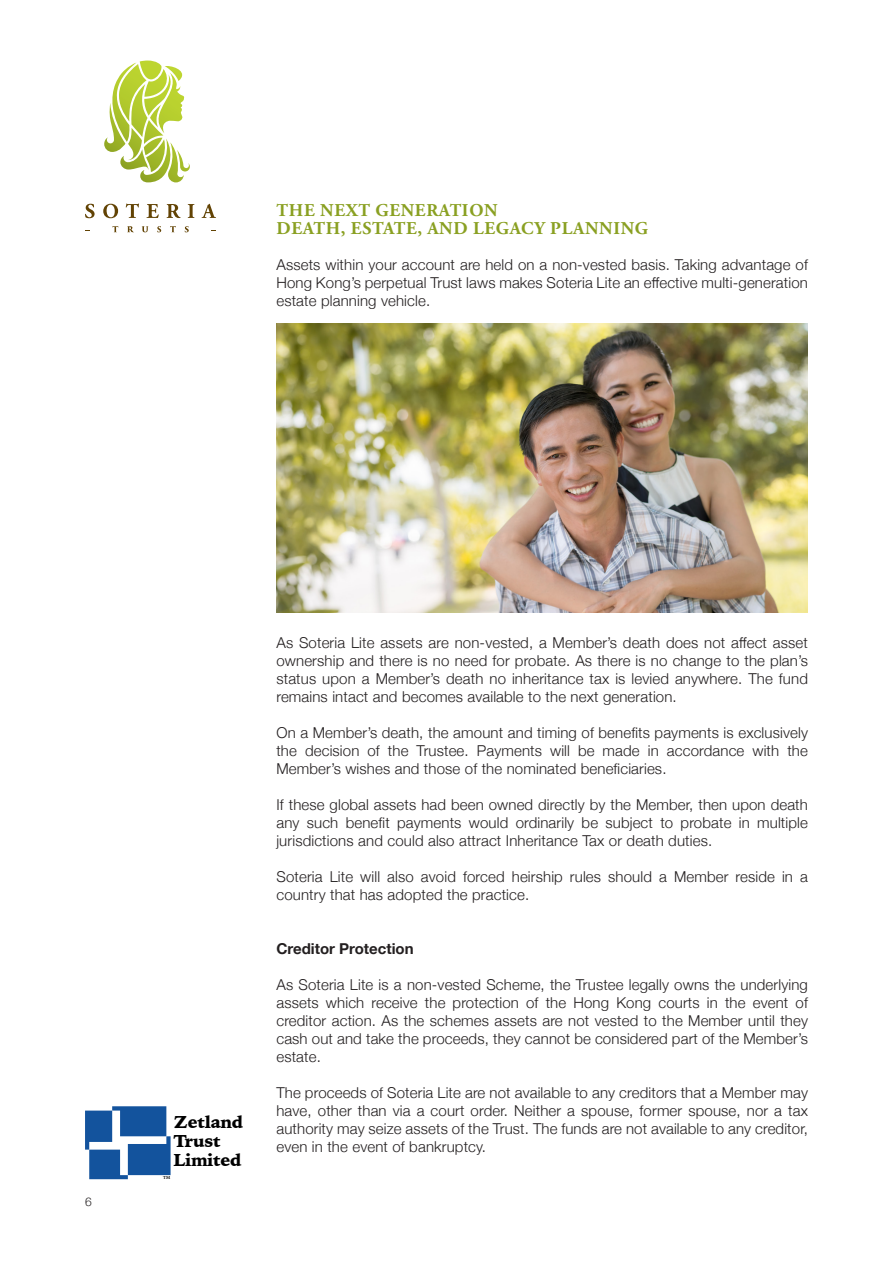
<style>
.page{position:relative;width:893px;height:1263px;background:#fff}
.page>*{position:absolute;margin:0;border:0;box-sizing:border-box;transform-origin:0 0}
.t1{font:700 18px/18px "Adobe Garamond Pro";letter-spacing:.04em;color:#8aa022}
.t2{font:900 17.1px/18.9px "Iowan Old Style";letter-spacing:-.025em;color:#000}
.t3{font:300 15px/18px "Helvetica Neue";letter-spacing:.01em;color:#231f20;text-align:justify}
.Bold{font:700 15px "Helvetica Neue";color:#231f20}
.t4{font:300 12px "Helvetica Neue";color:#231f20}
.t5{font:700 4.35px "Iowan Old Style";color:#000}
</style>
<div class="page">
<svg style="left:104px;top:61px;width:86px;height:121px"></svg>
<svg style="left:85px;top:204px;width:10px;height:14px"></svg>
<svg style="left:103px;top:204px;width:15px;height:14px"></svg>
<svg style="left:126px;top:204px;width:13px;height:14px"></svg>
<svg style="left:146px;top:204px;width:13px;height:14px"></svg>
<svg style="left:167px;top:204px;width:14px;height:14px"></svg>
<svg style="left:188px;top:204px;width:6px;height:14px"></svg>
<svg style="left:202px;top:204px;width:14px;height:14px"></svg>
<svg style="left:112px;top:226px;width:6px;height:6px"></svg>
<svg style="left:127px;top:226px;width:7px;height:6px"></svg>
<svg style="left:142px;top:226px;width:6px;height:6px"></svg>
<svg style="left:157px;top:226px;width:4px;height:6px"></svg>
<svg style="left:170px;top:226px;width:6px;height:6px"></svg>
<svg style="left:185px;top:226px;width:4px;height:6px"></svg>
<svg style="left:85px;top:1106px;width:86px;height:73px"></svg>
<img style="left:276px;top:324px;width:532px;height:288px">
<p class="t1" style="left:277px;top:202px;width:373px">THE NEXT GENERATION<br>DEATH, ESTATE, AND LEGACY PLANNING</p>
<p class="t3" style="left:276px;top:255px;width:533px">Assets within your account are held on a non-vested basis. Taking advantage of Hong Kong’s perpetual Trust laws makes Soteria Lite an effective multi-generation estate planning vehicle.</p>
<p class="t4" style="left:85px;top:1192px;width:8px">6</p>
<p class="t2" style="left:174px;top:1113px;width:71px">Zetland<br>Trust<br>Limited</p>
<p class="t5" style="left:163px;top:1173px;width:9px">TM</p>
<p class="t3" style="left:276px;top:633px;width:533px">As Soteria Lite assets are non-vested, a Member’s death does not affect asset ownership and there is no need for probate. As there is no change to the plan’s status upon a Member’s death no inheritance tax is levied anywhere. The fund remains intact and becomes available to the next generation.</p>
<p class="t3" style="left:276px;top:723px;width:533px">On a Member’s death, the amount and timing of benefits payments is exclusively the decision of the Trustee. Payments will be made in accordance with the Member’s wishes and those of the nominated beneficiaries.</p>
<p class="t3" style="left:276px;top:795px;width:533px">If these global assets had been owned directly by the Member, then upon death any such benefit payments would ordinarily be subject to probate in multiple jurisdictions and could also attract Inheritance Tax or death duties.</p>
<p class="t3" style="left:276px;top:867px;width:533px">Soteria Lite will also avoid forced heirship rules should a Member reside in a country that has adopted the practice.</p>
<p class="Bold" style="left:276px;top:937px;width:139px">Creditor Protection</p>
<p class="t3" style="left:276px;top:975px;width:533px">As Soteria Lite is a non-vested Scheme, the Trustee legally owns the underlying assets which receive the protection of the Hong Kong courts in the event of creditor action. As the schemes assets are not vested to the Member until they cash out and take the proceeds, they cannot be considered part of the Member’s estate.</p>
<p class="t3" style="left:276px;top:1083px;width:533px">The proceeds of Soteria Lite are not available to any creditors that a Member may have, other than via a court order. Neither a spouse, former spouse, nor a tax authority may seize assets of the Trust. The funds are not available to any creditor, even in the event of bankruptcy.</p>
</div>
